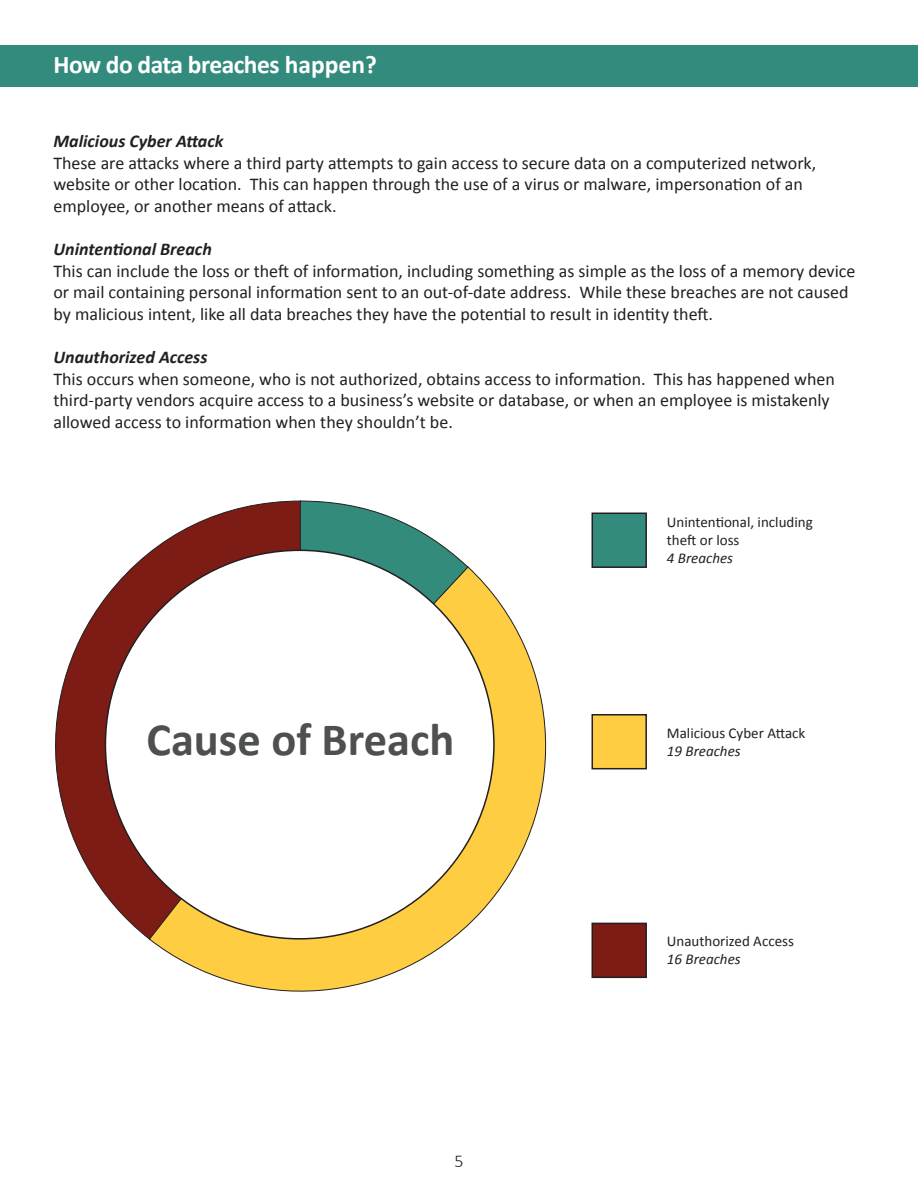
<style>
.page{position:relative;width:918px;height:1188px;background:#fff}
.page>*{position:absolute;margin:0;border:0;box-sizing:border-box;transform-origin:0 0}
.t1{font:700 46.5px "Calibri";color:#4e4f50}
.t2{font:700 25.5px "Calibri";letter-spacing:-.02em;color:#fff}
.t3{font:18px/21.6px "Calibri";color:#231f20}
.t4{font:italic 700 18px "Calibri";color:#231f20}
.t5{font:300 18px "Calibri";color:#231f20}
.t6{font:15px "Calibri";color:#231f20}
.t7{font:italic 15px "Calibri";color:#231f20}
</style>
<div class="page">
<div style="left:0;top:46px;width:918px;height:41px;background:#338b7d"></div>
<svg style="left:55px;top:500px;width:244px;height:439px"></svg>
<svg style="left:148px;top:566px;width:399px;height:426px"></svg>
<svg style="left:299px;top:500px;width:170px;height:148px"></svg>
<div style="left:105px;top:550px;width:389px;height:389px;background:#fff;border-radius:50%"></div>
<div style="left:592px;top:513px;width:54px;height:54px;background:#338b7c"></div>
<div style="left:592px;top:513px;width:55px;height:55px;border:2px solid #231f20"></div>
<div style="left:592px;top:715px;width:54px;height:54px;background:#ffcd41"></div>
<div style="left:592px;top:714px;width:55px;height:55px;border:2px solid #231f20"></div>
<div style="left:592px;top:923px;width:54px;height:54px;background:#7d1b15"></div>
<div style="left:592px;top:923px;width:55px;height:55px;border:2px solid #231f20"></div>
<p class="t2" style="left:53px;top:48px;width:325px">How do data breaches happen?</p>
<p class="t4" style="left:53px;top:130px;width:172px">Malicious Cyber Attack</p>
<p class="t3" style="left:53px;top:152px;width:764px">These are attacks where a third party attempts to gain access to secure data on a computerized network, website or other location. This can happen through the use of a virus or malware, impersonation of an employee, or another means of attack.</p>
<p class="t4" style="left:53px;top:238px;width:160px">Unintentional Breach</p>
<p class="t3" style="left:53px;top:260px;width:804px">This can include the loss or theft of information, including something as simple as the loss of a memory device or mail containing personal information sent to an out-of-date address. While these breaches are not caused by malicious intent, like all data breaches they have the potential to result in identity theft.</p>
<p class="t4" style="left:53px;top:346px;width:156px">Unauthorized Access</p>
<p class="t3" style="left:53px;top:368px;width:783px">This occurs when someone, who is not authorized, obtains access to information. This has happened when third-party vendors acquire access to a business’s website or database, or when an employee is mistakenly allowed access to information when they shouldn’t be.</p>
<p class="t1" style="left:146px;top:710px;width:310px">Cause of Breach</p>
<p class="t5" style="left:454px;top:1150px;width:11px">5</p>
<p class="t6" style="left:667px;top:513px;width:147px">Unintentional, including</p>
<p class="t6" style="left:667px;top:531px;width:74px">theft or loss</p>
<p class="t7" style="left:667px;top:548px;width:68px">4 Breaches</p>
<p class="t6" style="left:667px;top:724px;width:140px">Malicious Cyber Attack</p>
<p class="t7" style="left:667px;top:741px;width:75px">19 Breaches</p>
<p class="t6" style="left:667px;top:931px;width:128px">Unauthorized Access</p>
<p class="t7" style="left:667px;top:949px;width:75px">16 Breaches</p>
</div>
